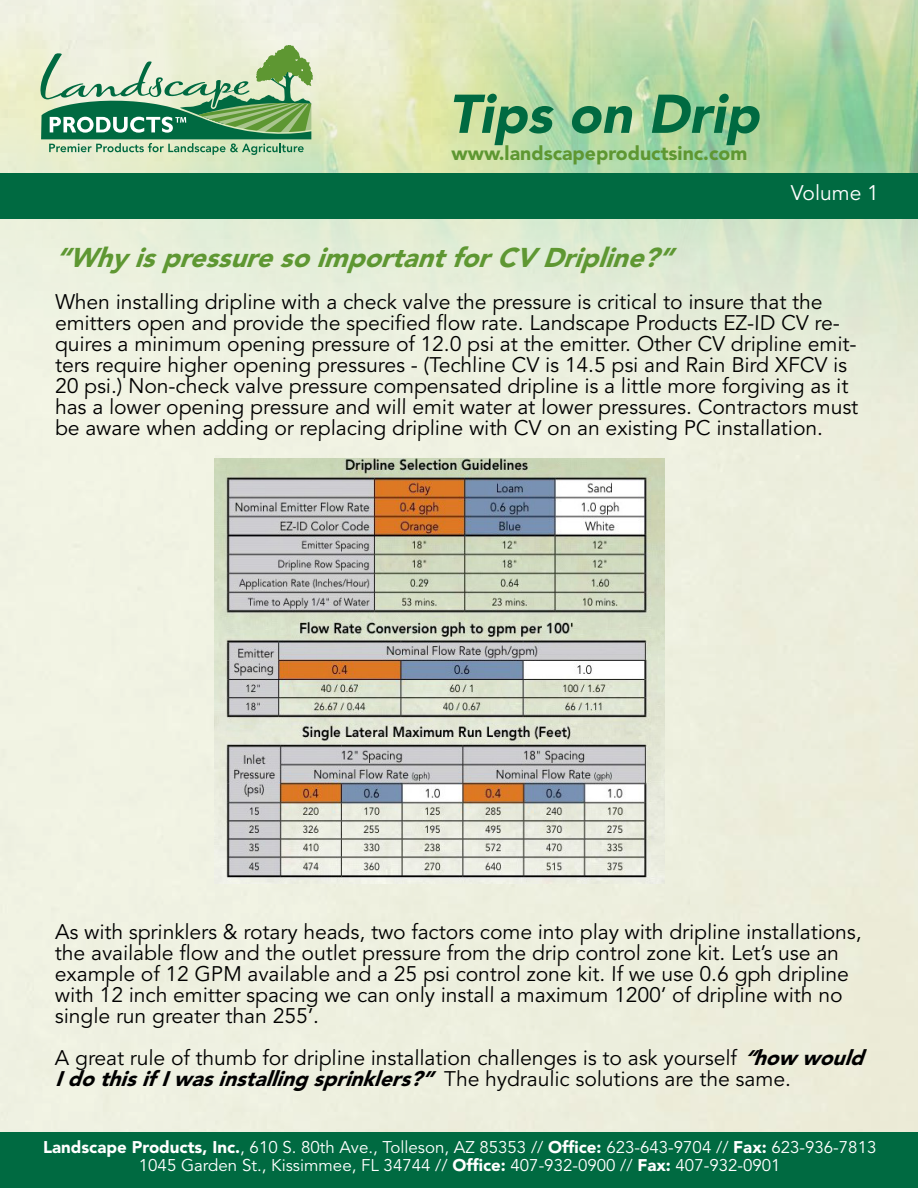
<style>
.page{position:relative;width:918px;height:1188px;background:#fff}
.page>*{position:absolute;margin:0;border:0;box-sizing:border-box;transform-origin:0 0}
.t1{font:italic 900 54px "Avenir LT Std";color:#006a41}
.t2{font:italic 900 27px "Avenir LT Std";color:#5e9732}
.t3{font:21px/21px "Avenir LT Std";letter-spacing:-.02em;color:#000}
.t4{font:21px/21px "Avenir LT Std";color:#000}
.t5{font:21px "Avenir LT Std";color:#fff}
.t6{font:900 19.5px "Avenir LT Std";color:#5e9732}
.t7{font:16.8px/18px "Avenir LT Std";color:#fff;text-align:center}
.s1{font-weight:900;font-style:italic}
.s2{font-weight:900}
</style>
<div class="page">
<div style="left:0;top:176px;width:918px;height:964px;background:#f2f4df"></div>
<svg style="left:0;top:0;width:918px;height:173px;background:#cbe0b4"></svg>
<div style="left:0;top:173px;width:918px;height:45px;background:#006a41"></div>
<div style="left:0;top:1133px;width:918px;height:55px;background:#006a41"></div>
<svg style="left:40px;top:45px;width:273px;height:110px;background:#98bf99"></svg>
<img style="left:214px;top:458px;width:450px;height:425px">
<h1 class="t1" style="left:448px;top:81px;width:324px">Tips on Drip</h1>
<p class="t6" style="left:452px;top:141px;width:297px">www.landscapeproductsinc.com</p>
<p class="t5" style="left:791px;top:181px;width:89px">Volume 1</p>
<p class="t2" style="left:55px;top:241px;width:630px">“Why ispressuresoimportantforCVDripline?”</p>
<p class="t3" style="left:55px;top:292px;width:805px">When installing dripline with a check valve the pressure is critical to insure that the emitters open and provide the specified flow rate. Landscape Products EZ-ID CV re&shy;quires a minimum opening pressure of 12.0 psi at the emitter. Other CV dripline emit&shy;ters require higher opening pressures - (Techline CV is 14.5 psi and Rain Bird XFCV is 20 psi.) Non-check valve pressure compensated dripline is a little more forgiving as it has a lower opening pressure and will emit water at lower pressures. Contractors must be aware when adding or replacing dripline with CV on an existing PC installation.</p>
<p class="t4" style="left:55px;top:922px;width:809px">As with sprinklers &amp; rotary heads, two factors come into play with dripline installations, the available flow and the outlet pressure from the drip control zone kit. Let’s use an example of 12 GPM available and a 25 psi control zone kit. If we use 0.6 gph dripline with 12 inch emitter spacing we can only install a maximum 1200’ of dripline with no single run greater than 255’.</p>
<p class="t4" style="left:55px;top:1048px;width:818px">A great rule of thumb for dripline installation challenges is to ask yourself <span class="s1">“how would<br>IdothisifIwasinstallingsprinklers?”</span> T h e h y d r a u l i c s o l u t i o n s a r e t h e s a m e .</p>
<p class="t7" style="left:43px;top:1139px;width:835px"><span class="s2">Landscape Products, Inc.</span>, 610 S. 80th Ave., Tolleson, AZ 85353 // <span class="s2">Office:</span> 623-643-9704 // <span class="s2">Fax:</span> 623-936-7813<br>1045 Garden St., Kissimmee, FL 34744 // <span class="s2">Office:</span> 407-932-0900 // <span class="s2">Fax:</span> 407-932-0901</p>
</div>
